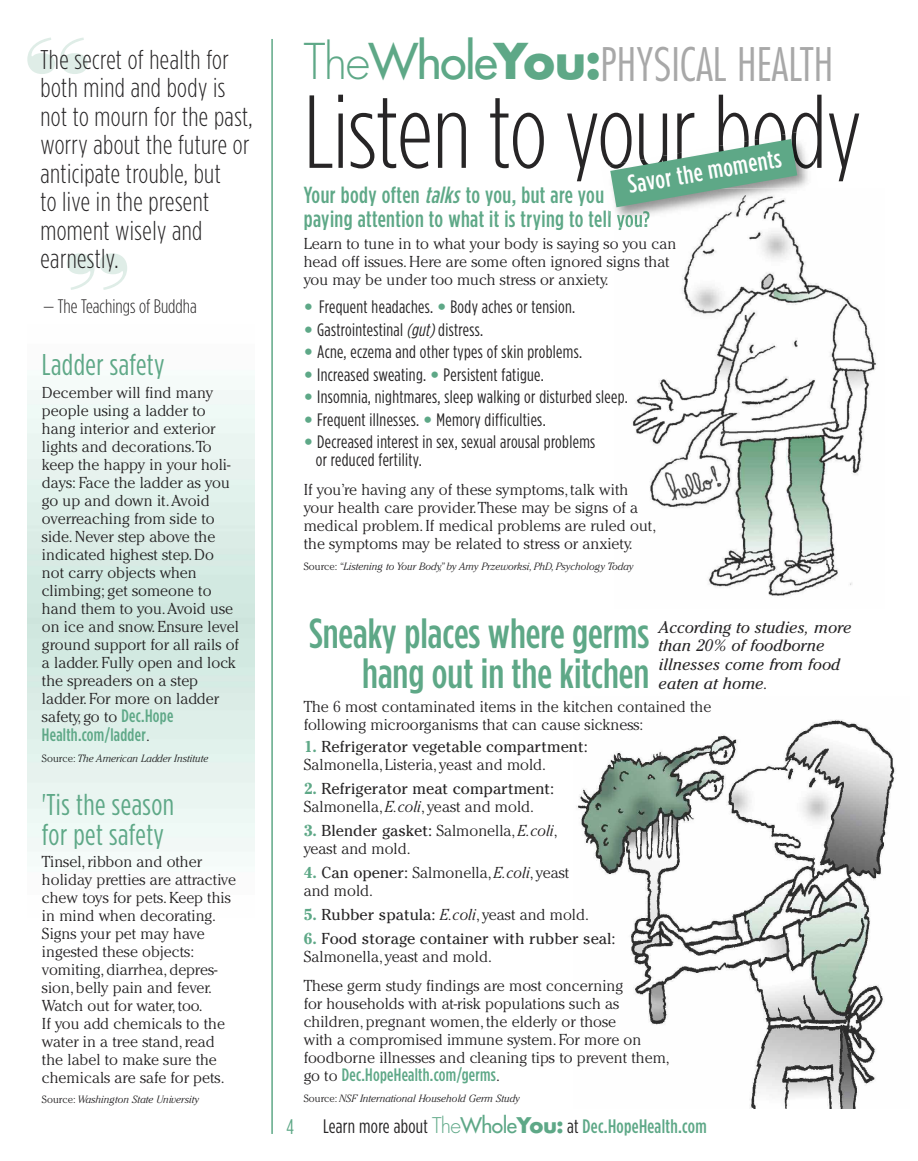
<style>
.page{position:relative;width:918px;height:1161px;background:#fff}
.page>*{position:absolute;margin:0;border:0;box-sizing:border-box;transform-origin:0 0}
.t1{font:300 103.5px "Gotham Condensed";letter-spacing:-.005em;color:#272526}
.t2{font:90px "Bodoni Poster";color:#dfede7}
.t3{font:300 condensed 45px "Futura";color:#a8a8a8}
.t4{font:500 42px/40.5px "Gotham Condensed";color:#5ea887;text-align:right}
.t5{font:30px/30px "Gotham Condensed";letter-spacing:.015em;color:#5ea887}
.t6{font:300 27px/28.5px "Gotham Condensed";letter-spacing:.015em;color:#272526}
.t7{font:500 25.5px "Gotham Condensed";color:#fff}
.t8{font:500 23.25px/24px "Gotham Condensed";letter-spacing:.02em;color:#5ea887}
.t9{font:21px "Gotham Condensed";color:#5ea887}
.t10{font:500 19.5px "Gotham Condensed";letter-spacing:.015em;color:#5ea887}
.t11{font:300 19.5px "Gotham Condensed";color:#272526}
.t12{font:18px/18px "Gotham Condensed";letter-spacing:.02em;color:#272526}
.t13{font:500 18px "Gotham Condensed";letter-spacing:.015em;color:#5ea887}
.t14{font:italic 16.5px/18.8px "Cheltenham";color:#272526}
.t15{font:300 15.75px/18px "Cheltenham";color:#272526}
.t16{font:15.75px/18px "Cheltenham";color:#272526}
.t17{font:italic 300 10.5px "Cheltenham";color:#272526}
.s1{font-family:"Gotham Condensed";font-weight:500;font-size:18px;color:#5ea887}
.s2{font-family:"Cheltenham";font-weight:300;font-size:15.3px;color:#272526}
.s3{font-style:normal}
.s4{font-stretch:normal;font-size:48px;color:#5ea887}
.s5{font-weight:400;font-stretch:normal;font-size:48px;color:#5ea887}
.s6{font-weight:700;font-stretch:normal;font-size:48px;color:#5ea887}
.s7{font-style:italic}
.s8{font-family:"Cheltenham";color:#5ea887}
.s9{font-weight:700;color:#5ea887}
.s10{font-weight:300}
.s11{font-weight:300;font-style:italic}
.s12{font-weight:400}
.s13{font-family:"Cheltenham";font-weight:300;font-size:15.75px;color:#272526}
.s14{font-weight:400;color:#272526}
.s15{font-family:"Futura";font-weight:300;font-size:21px}
.s16{font-family:"Futura";font-weight:400;font-size:21px}
.s17{font-family:"Futura";font-weight:700;font-size:21px}
</style>
<div class="page">
<img style="left:576px;top:719px;width:320px;height:389px">
<img style="left:632px;top:229px;width:245px;height:367px">
<hr style="left:271px;top:39px;width:2px;height:1095px;background:#5ea887">
<img style="left:609px;top:169px;width:199px;height:60px">
<img style="left:615px;top:188px;width:193px;height:40px">
<img style="left:608px;top:132px;width:206px;height:37px">
<svg style="left:610px;top:139px;width:187px;height:68px"></svg>
<h2 class="t2" style="left:25px;top:18px;width:66px">“</h2>
<h3 class="t6" style="left:40px;top:47px;width:214px">The secret of health for both mind and body is not to mourn for the past, worry about the future or anticipate trouble, but<br>to live in the present moment wisely and earnestly.</h3>
<p class="t11" style="left:43px;top:300px;width:155px">— The Teachings of Buddha</p>
<h2 class="t2" style="left:64px;top:233px;width:66px">”</h2>
<h3 class="t5" style="left:42px;top:351px;width:124px">Ladder safety</h3>
<p class="t15" style="left:42px;top:384px;width:199px">December will find many people using a ladder to hang interior and exterior lights and decorations.To keep the happy in your holi&shy;days: Face the ladder as you go up and down it.Avoid overreaching from side to side.Never step above the indicated highest step.Do not carry objects when climbing; get someone to hand them to you.Avoid use on ice and snow.Ensure level ground support for all rails of a ladder. Fully open and lock the spreaders on a step ladder. For more on ladder safety, go to <span class="s1">Dec.Hope</span></p>
<p class="t13" style="left:42px;top:728px;width:109px">Health.com/ladder<span class="s2">.</span></p>
<p class="t17" style="left:42px;top:754px;width:168px"><span class="s3">Source:</span> The American Ladder Institute</p>
<h3 class="t5" style="left:42px;top:791px;width:134px">'Tis the season for pet safety</h3>
<p class="t15" style="left:42px;top:854px;width:196px">Tinsel,ribbon and other holiday pretties are attractive chew toys for pets.Keep this in mind when decorating.<br>Signs your pet may have ingested these objects: vomiting,diarrhea,depres&shy;sion,belly pain and fever.<br>Watch out for water,too.<br>If you add chemicals to the water in a tree stand,read the label to make sure the chemicals are safe for pets.</p>
<p class="t17" style="left:42px;top:1095px;width:159px"><span class="s3">Source:</span> Washington State University</p>
<h3 class="t3" style="left:304px;top:45px;width:531px"><span class="s4">The</span><span class="s5">Whole</span><span class="s6">You:</span>PHYSICAL HEALTH</h3>
<h1 class="t1" style="left:304px;top:95px;width:560px">Listen to your body</h1>
<h3 class="t7" style="left:627px;top:176px;width:157px;rotate:-10deg">Savor the moments</h3>
<h3 class="t8" style="left:304px;top:185px;width:348px">Your body often <span class="s7">talks</span>to you, but are you paying attention to what it is trying to tell you?</h3>
<p class="t15" style="left:304px;top:235px;width:374px">Learn to tune in to what your body is saying so you can head off issues.Here are some often ignored signs that you may be under too much stress or anxiety.</p>
<p class="t12" style="left:304px;top:299px;width:273px"><span class="s8">•</span> Frequent headaches. <span class="s8">•</span> Body aches or tension.</p>
<p class="t12" style="left:304px;top:322px;width:181px"><span class="s8">•</span> Gastrointestinal <span class="s7">(gut)</span>distress.</p>
<p class="t12" style="left:304px;top:344px;width:280px"><span class="s8">•</span> Acne, eczema and other types of skin problems.</p>
<p class="t12" style="left:304px;top:367px;width:241px"><span class="s8">•</span> Increased sweating. <span class="s8">•</span> Persistent fatigue.</p>
<p class="t12" style="left:304px;top:389px;width:326px"><span class="s8">•</span> Insomnia, nightmares, sleep walking or disturbed sleep.</p>
<p class="t12" style="left:304px;top:412px;width:243px"><span class="s8">•</span> Frequent illnesses. <span class="s8">•</span> Memory difficulties.</p>
<p class="t12" style="left:316px;top:434px;width:281px;text-indent:-12px"><span class="s8">•</span> Decreased interest in sex, sexual arousal problems or reduced fertility.</p>
<p class="t15" style="left:304px;top:481px;width:354px">If you’re having any of these symptoms,talk with your health care provider.These may be signs of a medical problem.If medical problems are ruled out, the symptoms may be related to stress or anxiety.</p>
<p class="t17" style="left:304px;top:562px;width:331px"><span class="s3">Source:</span> “Listening to Your Body,”by Amy Przeworksi, PhD, Psychology Today</p>
<h3 class="t9" style="left:286px;top:1119px;width:9px">4</h3>
<h3 class="t4" style="left:309px;top:616px;width:342px">Sneaky places where germs hang out in the kitchen</h3>
<p class="t14" style="left:659px;top:619px;width:195px">According to studies, more than 20% of foodborne illnesses come from food eaten at home.</p>
<p class="t15" style="left:304px;top:699px;width:409px">The 6 most contaminated items in the kitchen contained the following microorganisms that can cause sickness:</p>
<p class="t16" style="left:304px;top:738px;width:286px"><span class="s9">1.</span> Refrigerator vegetable compartment:<br><span class="s10">Salmonella, Listeria, yeast and mold.</span></p>
<p class="t16" style="left:304px;top:780px;width:252px"><span class="s9">2.</span> Refrigerator meat compartment:<br><span class="s10">Salmonella,</span><span class="s11">E.coli</span><span class="s10">, yeast and mold.</span></p>
<p class="t15" style="left:304px;top:823px;width:255px"><span class="s9">3.</span> <span class="s12">Blender gasket:</span> Salmonella,<span class="s7">E.coli</span>, yeast and mold.</p>
<p class="t15" style="left:304px;top:865px;width:267px"><span class="s9">4.</span> <span class="s12">Can opener:</span> Salmonella,<span class="s7">E.coli</span>, yeast and mold.</p>
<p class="t16" style="left:304px;top:906px;width:287px"><span class="s9">5.</span> Rubber spatula: <span class="s11">E.coli</span><span class="s10">, yeast and mold.</span></p>
<p class="t16" style="left:304px;top:930px;width:313px"><span class="s9">6.</span> Food storage container with rubber seal:<br><span class="s10">Salmonella, yeast and mold.</span></p>
<p class="t15" style="left:304px;top:978px;width:368px">These germ study findings are most concerning<br>for households with at-risk populations such as children,pregnant women,the elderly or those<br>with a compromised immune system. For more on foodborne illnesses and cleaning tips to prevent them,</p>
<p class="t13" style="left:304px;top:1068px;width:198px"><span class="s13">go to</span> Dec.HopeHealth.com/germs<span class="s13">.</span></p>
<p class="t17" style="left:304px;top:1094px;width:218px"><span class="s3">Source:</span> NSF International Household Germ Study</p>
<p class="t10" style="left:323px;top:1120px;width:385px"><span class="s14">Learn more about</span> <span class="s15">The</span><span class="s16">Whole</span><span class="s17">You:</span> <span class="s14">at</span> Dec.HopeHealth.com</p>
</div>
